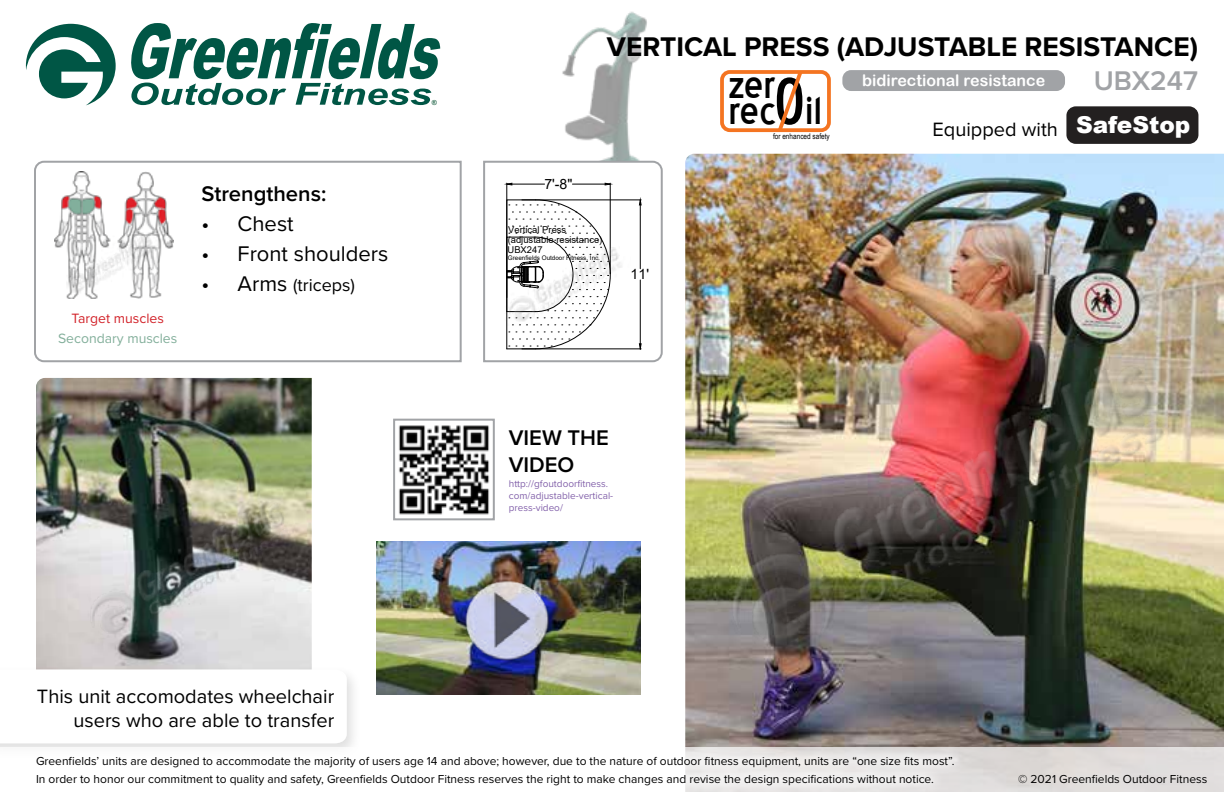
<style>
.page{position:relative;width:1224px;height:792px;background:#fff}
.page>*{position:absolute;margin:0;border:0;box-sizing:border-box;transform-origin:0 0}
.t1{font:47.4px "Blue Highway";color:#000}
.t2{font:700 28px "Proxima Nova";color:#000}
.t3{font:600 28px "Proxima Nova";color:#a1a3a6}
.t4{font:600 22px/26.4px "Proxima Nova";color:#000}
.t5{font:22px "Proxima Nova";color:#000}
.t6{font:20px/24px "Proxima Nova";color:#000;text-align:right}
.t7{font:18px "Proxima Nova";color:#000}
.t8{font:italic 600 16px "Proxima Nova";color:#000}
.t9{font:16px "Arial Rounded MT Bold";color:#fff}
.t10{font:14.2px "Arial";color:#000}
.t11{font:14px "Proxima Nova";color:#83af9b}
.t12{font:14px "Proxima Nova";color:#d2232a}
.t13{font:12px "Proxima Nova";color:#000}
.t14{font:10px/12px "Proxima Nova";color:#8362aa}
.t15{font:9.4px/9.6px "Arial";color:#000}
.t16{font:7.8px "Arial Narrow";color:#000}
.t17{font:7px "Arial";color:#004f2e}
.t18{font:6.2px "Arial";color:#000}
.s1{font-size:22px}
.s2{font-family:"Blue Highway D Type";font-size:66.2px}
.s3{font-family:"Arial";font-weight:900;font-size:23.2px;color:#fff}
</style>
<div class="page">
<svg style="left:131px;top:23px;width:309px;height:82px"></svg>
<svg style="left:26px;top:24px;width:90px;height:81px"></svg>
<img style="left:562px;top:11px;width:133px;height:149px">
<img style="left:36px;top:378px;width:276px;height:287px">
<img style="left:685px;top:154px;width:539px;height:593px">
<svg style="left:34px;top:160px;width:428px;height:203px"></svg>
<img style="left:376px;top:541px;width:264px;height:153px">
<img style="left:398px;top:425px;width:92px;height:90px">
<div style="left:393px;top:419px;width:102px;height:101px;border:2px solid #a1a3a6"></div>
<img style="left:54px;top:172px;width:119px;height:127px">
<svg style="left:483px;top:160px;width:180px;height:203px"></svg>
<div style="left:842px;top:70px;width:223px;height:21px;background:#a1a3a6;border-radius:9px"></div>
<svg style="left:776px;top:75px;width:29px;height:58px"></svg>
<div style="left:720px;top:70px;width:111px;height:62px;border:4px solid #f47421;border-radius:8px"></div>
<img style="left:454px;top:572px;width:108px;height:92px">
<div style="left:0;top:665px;width:361px;height:96px;background:#000;opacity:.13"></div>
<svg style="left:0;top:669px;width:344px;height:74px"></svg>
<div style="left:1066px;top:106px;width:132px;height:38px;background:#232020;border-radius:9px"></div>
<div style="left:24px;top:672px;width:322px;height:70px;background:#fff;border-radius:8px"></div>
<div style="left:23px;top:670px;width:324px;height:73px;border:2px solid #fff;border-radius:8px"></div>
<img style="left:685px;top:312px;width:530px;height:388px">
<img style="left:63px;top:479px;width:249px;height:176px">
<img style="left:55px;top:225px;width:108px;height:78px">
<img style="left:494px;top:234px;width:137px;height:102px">
<svg style="left:0;top:747px;width:1224px;height:45px;background:#e1dedc"></svg>
<div style="left:24px;top:761px;width:922px;height:31px;background:#fff;opacity:.84"></div>
<div style="left:24px;top:744px;width:942px;height:35px;background:#fff;opacity:.84"></div>
<p class="t12" style="left:72px;top:308px;width:94px">Target muscles</p>
<p class="t11" style="left:58px;top:328px;width:121px">Secondary muscles</p>
<p class="t4" style="left:202px;top:179px;width:126px">Strengthens:</p>
<p class="t5" style="left:202px;top:207px;width:94px">• Chest</p>
<p class="t5" style="left:202px;top:237px;width:188px">• Front shoulders</p>
<p class="t7" style="left:202px;top:271px;width:155px"><span class="s1">• Arms</span> (triceps)</p>
<p class="t17" style="left:432px;top:98px;width:7px">®</p>
<h3 class="t8" style="left:69px;top:676px;width:268px">The Greenfields Advantage - this unit</h3>
<h3 class="t8" style="left:57px;top:715px;width:280px">workout that’s smooth and hazard-free</h3>
<p class="t6" style="left:37px;top:683px;width:299px">This unit accomodates wheelchair users who are able to transfer</p>
<p class="t10" style="left:544px;top:174px;width:30px">7'-8"</p>
<p class="t2" style="left:607px;top:26px;width:593px">VERTICAL PRESS (ADJUSTABLE RESISTANCE)</p>
<p class="t3" style="left:1094px;top:60px;width:106px">UBX247</p>
<p class="t9" style="left:862px;top:71px;width:185px">bidirectional resistance</p>
<p class="t1" style="left:727px;top:65px;width:50px">zer</p>
<p class="t1" style="left:729px;top:91px;width:95px">rec <span class="s2">0</span>il</p>
<p class="t16" style="left:773px;top:131px;width:58px">for enhanced safety</p>
<h3 class="t6" style="left:933px;top:116px;width:259px">Equipped with <span class="s3">SafeStop</span></h3>
<p class="t15" style="left:508px;top:225px;width:96px">Vertical Press (adjustable resistance)<br>UBX247</p>
<p class="t18" style="left:508px;top:254px;width:94px">Greenfields Outdoor Fitness, Inc.</p>
<p class="t10" style="left:631px;top:265px;width:20px">11'</p>
<p class="t4" style="left:509px;top:424px;width:102px">VIEW THE<br>VIDEO</p>
<p class="t14" style="left:509px;top:477px;width:106px">http://gfoutdoorfitness. com/adjustable-vertical&shy;press-video/</p>
<p class="t13" style="left:36px;top:752px;width:920px">Greenfields’ units are designed to accommodate the majority of users age 14 and above; however, due to the nature of outdoor fitness equipment, units are “one size fits most”.</p>
<p class="t13" style="left:36px;top:770px;width:900px">In order to honor our commitment to quality and safety, Greenfields Outdoor Fitness reserves the right to make changes and revise the design specifications without notice.</p>
<p class="t13" style="left:1018px;top:770px;width:191px">© 2021 Greenfields Outdoor Fitness</p>
</div>
